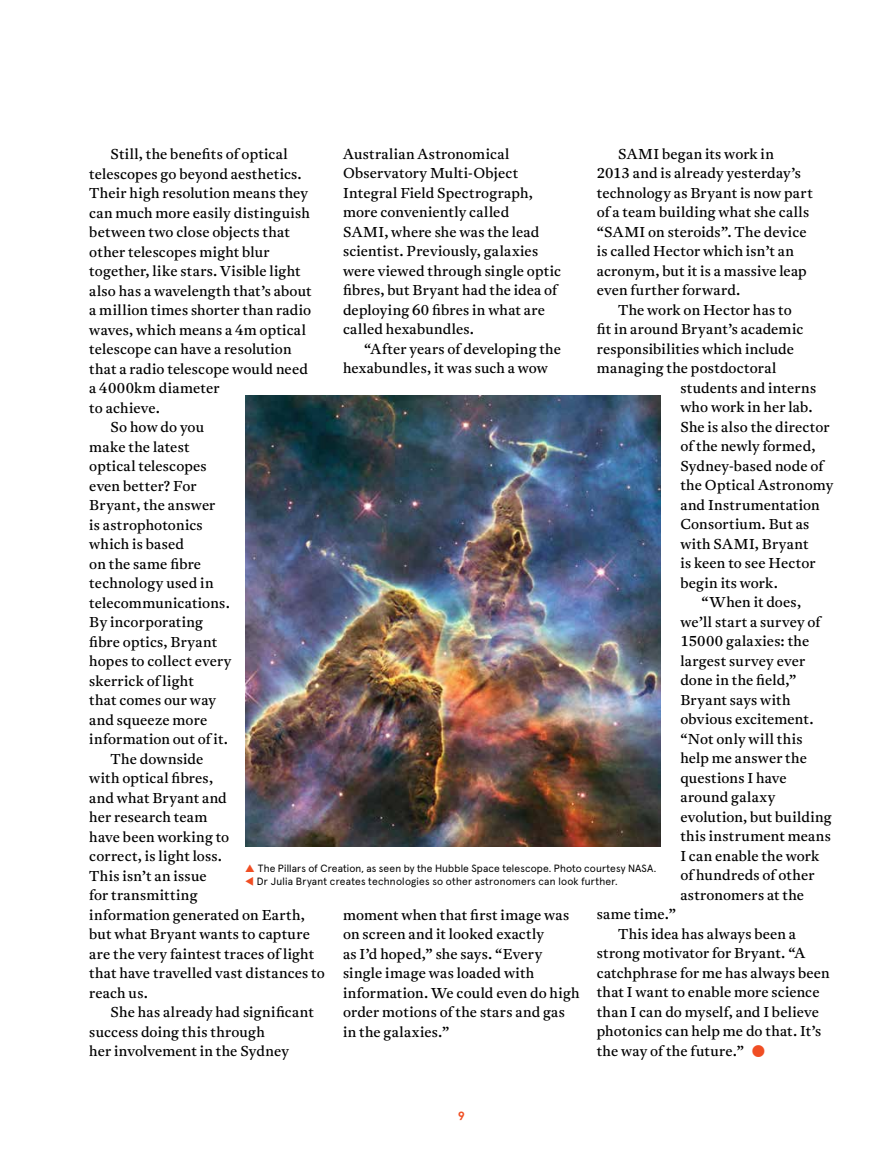
<style>
.page{position:relative;width:893px;height:1170px;background:#fff}
.page>*{position:absolute;margin:0;border:0;box-sizing:border-box;transform-origin:0 0}
.t1{font:14.25px/19.5px "Antwerp";letter-spacing:.01em;color:#000}
.t2{font:14.25px "Antwerp";letter-spacing:.03em;color:#000}
.t3{font:700 12px "Apercu Pro";color:#f04e23}
.t4{font:10.5px "Apercu Pro";letter-spacing:.015em;color:#000}
.s1{color:#f04e23}
</style>
<div class="page">
<img style="left:245px;top:395px;width:415px;height:451px">
<p class="t1" style="left:597px;top:144px;width:218px;text-indent:21px">SAMI began its work in<br>2013 and is already yesterday’s technology as Bryant is now part of a team building what she calls “SAMI on steroids”. The device is called Hector which isn’t an acronym, but it is a massive leap even further forward.</p>
<p class="t1" style="left:618px;top:300px;width:175px">The work on Hector has to</p>
<p class="t1" style="left:597px;top:319px;width:208px">fit in around Bryant’s academic</p>
<p class="t1" style="left:597px;top:339px;width:199px">responsibilities which include</p>
<p class="t1" style="left:597px;top:358px;width:181px">managing the postdoctoral</p>
<p class="t1" style="left:680px;top:378px;width:137px">students and interns</p>
<p class="t1" style="left:680px;top:397px;width:134px">who work in her lab.</p>
<p class="t1" style="left:680px;top:417px;width:151px">She is also the director</p>
<p class="t1" style="left:680px;top:436px;width:137px">of the newly formed,</p>
<p class="t1" style="left:680px;top:456px;width:145px">Sydney-based node of</p>
<p class="t1" style="left:680px;top:475px;width:154px">the Optical Astronomy</p>
<p class="t1" style="left:680px;top:495px;width:141px">and Instrumentation</p>
<p class="t1" style="left:680px;top:514px;width:131px">Consortium. But as</p>
<p class="t1" style="left:680px;top:534px;width:130px">with SAMI, Bryant</p>
<p class="t1" style="left:680px;top:553px;width:137px">is keen to see Hector</p>
<p class="t1" style="left:680px;top:573px;width:99px">begin its work.</p>
<p class="t1" style="left:702px;top:592px;width:101px">“When it does,</p>
<p class="t1" style="left:680px;top:612px;width:142px">we’ll start a survey of</p>
<p class="t1" style="left:680px;top:631px;width:130px">15000 galaxies: the</p>
<p class="t1" style="left:680px;top:651px;width:126px">largest survey ever</p>
<p class="t1" style="left:680px;top:670px;width:118px">done in the field,”</p>
<p class="t1" style="left:680px;top:690px;width:112px">Bryant says with</p>
<p class="t1" style="left:680px;top:709px;width:135px">obvious excitement.</p>
<p class="t2" style="left:680px;top:729px;width:124px">“Not only will this</p>
<p class="t1" style="left:680px;top:748px;width:128px">help me answer the</p>
<p class="t1" style="left:680px;top:768px;width:108px">questions I have</p>
<p class="t1" style="left:680px;top:787px;width:97px">around galaxy</p>
<p class="t1" style="left:680px;top:807px;width:153px">evolution, but building</p>
<p class="t1" style="left:680px;top:826px;width:152px">this instrument means</p>
<p class="t1" style="left:680px;top:846px;width:140px">I can enable the work</p>
<p class="t1" style="left:680px;top:865px;width:136px">of hundreds of other</p>
<p class="t1" style="left:680px;top:885px;width:125px">astronomers at the</p>
<p class="t1" style="left:597px;top:904px;width:81px">same time.”</p>
<p class="t1" style="left:618px;top:924px;width:180px">This idea has always been a</p>
<p class="t1" style="left:597px;top:943px;width:210px">strong motivator for Bryant. “A</p>
<p class="t1" style="left:597px;top:963px;width:235px">catchphrase for me has always been</p>
<p class="t1" style="left:597px;top:982px;width:224px">that I want to enable more science</p>
<p class="t1" style="left:597px;top:1002px;width:224px">than I can do myself, and I believe</p>
<p class="t1" style="left:597px;top:1021px;width:226px">photonics can help me do that. It’s</p>
<p class="t1" style="left:597px;top:1041px;width:149px">the way of the future.”</p>
<p class="t1" style="left:343px;top:144px;width:219px">Australian Astronomical<br>Observatory Multi-Object<br>Integral Field Spectrograph, more conveniently called<br>SAMI, where she was the lead scientist. Previously, galaxies were viewed through single optic fibres, but Bryant had the idea of deploying 60 fibres in what are called hexabundles.</p>
<p class="t1" style="left:343px;top:339px;width:219px;text-indent:21px">“After years of developing the hexabundles, it was such a wow</p>
<p class="t1" style="left:111px;top:144px;width:179px">Still, the benefits of optical</p>
<p class="t1" style="left:89px;top:164px;width:214px">telescopes go beyond aesthetics.</p>
<p class="t1" style="left:89px;top:183px;width:220px">Their high resolution means they</p>
<p class="t1" style="left:89px;top:203px;width:222px">can much more easily distinguish</p>
<p class="t1" style="left:89px;top:222px;width:202px">between two close objects that</p>
<p class="t1" style="left:89px;top:242px;width:182px">other telescopes might blur</p>
<p class="t1" style="left:89px;top:261px;width:213px">together, like stars. Visible light</p>
<p class="t1" style="left:89px;top:281px;width:224px">also has a wavelength that’s about</p>
<p class="t1" style="left:89px;top:300px;width:224px">a million times shorter than radio</p>
<p class="t1" style="left:89px;top:320px;width:218px">waves, which means a 4m optical</p>
<p class="t1" style="left:89px;top:339px;width:204px">telescope can have a resolution</p>
<p class="t1" style="left:89px;top:359px;width:220px">that a radio telescope would need</p>
<p class="t1" style="left:89px;top:378px;width:132px">a 4000km diameter</p>
<p class="t1" style="left:89px;top:398px;width:72px">to achieve.</p>
<p class="t1" style="left:111px;top:417px;width:95px">So how do you</p>
<p class="t1" style="left:89px;top:437px;width:102px">make the latest</p>
<p class="t1" style="left:89px;top:456px;width:119px">optical telescopes</p>
<p class="t1" style="left:89px;top:476px;width:109px">even better? For</p>
<p class="t1" style="left:89px;top:495px;width:128px">Bryant, the answer</p>
<p class="t1" style="left:89px;top:515px;width:115px">is astrophotonics</p>
<p class="t1" style="left:89px;top:534px;width:96px">which is based</p>
<p class="t1" style="left:89px;top:554px;width:113px">on the same fibre</p>
<p class="t1" style="left:89px;top:573px;width:126px">technology used in</p>
<p class="t1" style="left:89px;top:593px;width:142px">telecommunications.</p>
<p class="t1" style="left:89px;top:612px;width:115px">By incorporating</p>
<p class="t1" style="left:89px;top:632px;width:129px">fibre optics, Bryant</p>
<p class="t1" style="left:89px;top:651px;width:144px">hopes to collect every</p>
<p class="t1" style="left:89px;top:671px;width:106px">skerrick of light</p>
<p class="t1" style="left:89px;top:690px;width:128px">that comes our way</p>
<p class="t1" style="left:89px;top:710px;width:119px">and squeeze more</p>
<p class="t1" style="left:89px;top:729px;width:140px">information out of it.</p>
<p class="t1" style="left:111px;top:749px;width:94px">The downside</p>
<p class="t1" style="left:89px;top:768px;width:125px">with optical fibres,</p>
<p class="t1" style="left:89px;top:788px;width:139px">and what Bryant and</p>
<p class="t1" style="left:89px;top:807px;width:120px">her research team</p>
<p class="t1" style="left:89px;top:827px;width:142px">have been working to</p>
<p class="t1" style="left:89px;top:846px;width:134px">correct, is light loss.</p>
<p class="t1" style="left:89px;top:866px;width:119px">This isn’t an issue</p>
<p class="t1" style="left:89px;top:885px;width:110px">for transmitting</p>
<p class="t1" style="left:89px;top:905px;width:217px">information generated on Earth,</p>
<p class="t1" style="left:89px;top:924px;width:222px">but what Bryant wants to capture</p>
<p class="t1" style="left:89px;top:944px;width:226px">are the very faintest traces of light</p>
<p class="t1" style="left:89px;top:963px;width:237px">that have travelled vast distances to</p>
<p class="t1" style="left:89px;top:983px;width:60px">reach us.</p>
<p class="t1" style="left:111px;top:1002px;width:205px">She has already had significant</p>
<p class="t1" style="left:89px;top:1022px;width:177px">success doing this through</p>
<p class="t1" style="left:89px;top:1041px;width:201px">her involvement in the Sydney</p>
<p class="t4" style="left:258px;top:860px;width:400px">The Pillars of Creation, as seen by the Hubble Space telescope. Photo courtesy NASA.</p>
<p class="t4" style="left:245px;top:872px;width:374px"><span class="s1">▼</span> Dr Julia Bryant creates technologies so other astronomers can look further.</p>
<p class="t1" style="left:343px;top:905px;width:238px">moment when that first image was on screen and it looked exactly<br>as I’d hoped,” she says. “Every single image was loaded with information. We could even do high order motions of the stars and gas in the galaxies.”</p>
<p class="t3" style="left:458px;top:1106px;width:8px">9</p>
</div>
